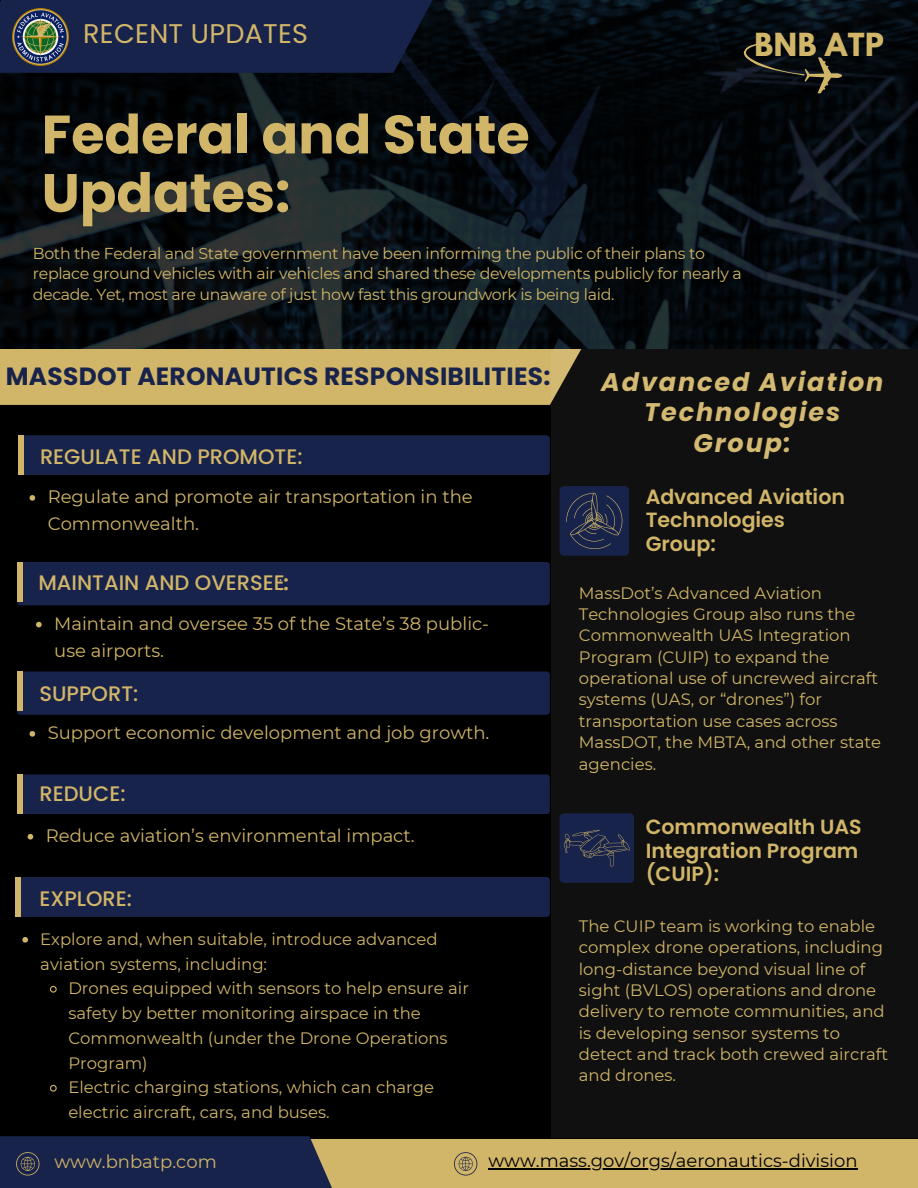
<style>
.page{position:relative;width:918px;height:1188px;background:#000}
.page>*{position:absolute;margin:0;border:0;box-sizing:border-box;transform-origin:0 0}
.t1{font:700 54px/58.5px "Poppins";color:#d1b568}
.t2{font:700 28.2px "League Spartan";letter-spacing:.02em;color:#d1b568}
.t3{font:27px "Poppins";letter-spacing:.01em;color:#d1b568}
.t4{font:italic 700 25.5px/30.3px "Poppins";letter-spacing:.075em;color:#d1b568;text-align:center}
.t5{font:700 24.9px "Poppins";letter-spacing:.01em;color:#18234b}
.t6{font:500 21px "Poppins";color:#d1b568}
.t7{font:300 21px "Open Sans";color:#d1b568}
.t8{font:600 20.55px/23.7px "Poppins";color:#d1b568}
.t9{font:18px/27px "Montserrat";color:#d1b568}
.t10{font:18px "Montserrat";color:#000}
.t11{font:16.5px/21.3px "Montserrat";color:#d1b568}
.t12{font:15.75px/20.4px "Montserrat";letter-spacing:-.02em;color:#d1b568}
.s1{font-weight:700}
</style>
<div class="page">
<div style="left:0;top:0;width:918px;height:405px;background:#d1b568"></div>
<svg style="left:0;top:0;width:917px;height:348px;background:#090f13"></svg>
<div style="left:0;top:0;width:473px;height:73px;background:#18234b"></div>
<img style="left:12px;top:9px;width:57px;height:56px">
<div style="left:289px;top:1139px;width:629px;height:49px;background:#d1b568"></div>
<div style="left:0;top:1136px;width:332px;height:52px;background:#18234b"></div>
<svg style="left:454px;top:1152px;width:23px;height:24px"></svg>
<div style="left:551px;top:350px;width:367px;height:788px;background:#101010"></div>
<div style="left:17px;top:774px;width:533px;height:40px;background:#18234b;border-radius:3px"></div>
<div style="left:17px;top:774px;width:6px;height:40px;background:#d1b568"></div>
<div style="left:20px;top:877px;width:530px;height:40px;background:#18234b;border-radius:3px"></div>
<div style="left:15px;top:877px;width:6px;height:40px;background:#d1b568"></div>
<div style="left:21px;top:435px;width:529px;height:40px;background:#18234b;border-radius:3px"></div>
<div style="left:18px;top:435px;width:6px;height:40px;background:#d1b568"></div>
<div style="left:17px;top:562px;width:533px;height:43px;background:#18234b;border-radius:3px"></div>
<div style="left:17px;top:562px;width:6px;height:40px;background:#d1b568"></div>
<div style="left:17px;top:671px;width:533px;height:44px;background:#18234b;border-radius:3px"></div>
<div style="left:17px;top:671px;width:6px;height:40px;background:#d1b568"></div>
<svg style="left:16px;top:1152px;width:23px;height:24px"></svg>
<svg style="left:560px;top:813px;width:74px;height:70px;background:#1f284b"></svg>
<svg style="left:560px;top:486px;width:69px;height:70px;background:#252d4c"></svg>
<hr style="left:488px;top:1168px;width:370px;height:1px;background:#000">
<svg style="left:28px;top:834px;width:5px;height:6px"></svg>
<svg style="left:30px;top:731px;width:5px;height:6px"></svg>
<svg style="left:30px;top:495px;width:5px;height:6px"></svg>
<svg style="left:36px;top:622px;width:6px;height:5px"></svg>
<svg style="left:22px;top:937px;width:6px;height:6px"></svg>
<svg style="left:50px;top:985px;width:7px;height:8px"></svg>
<svg style="left:50px;top:1084px;width:7px;height:8px"></svg>
<svg style="left:741px;top:36px;width:103px;height:63px;background:#131515"></svg>
<p class="t3" style="left:83px;top:15px;width:226px">RECENT UPDATES</p>
<p class="t2" style="left:755px;top:31px;width:131px">BNB ATP</p>
<h2 class="t1" style="left:42px;top:105px;width:490px">Federal and State<br>Updates:</h2>
<p class="t12" style="left:33px;top:243px;width:711px">Both the Federal and State government have been informing the public of their plans to replace ground vehicles with air vehicles and shared these developments publicly for nearly a decade. Yet, most are unaware of just how fast this groundwork is being laid.</p>
<p class="t5" style="left:6px;top:359px;width:546px">MASSDOT AERONAUTICS RESPONSIBILITIES:</p>
<p class="t6" style="left:40px;top:442px;width:264px">REGULATE AND PROMOTE:</p>
<p class="t9" style="left:48px;top:483px;width:427px">Regulate and promote air transportation in the<br>Commonwealth.</p>
<h6 class="t6" style="left:38px;top:568px;width:248px">MAINTAIN AND OVERSEE</h6>
<p class="t7" style="left:278px;top:568px;width:12px">:<span class="s1">:</span></p>
<p class="t9" style="left:54px;top:610px;width:436px">Maintain and oversee 35 of the State’s 38 public&shy;use airports.</p>
<p class="t6" style="left:40px;top:679px;width:100px">SUPPORT:</p>
<p class="t9" style="left:48px;top:719px;width:443px">Support economic development and job growth.</p>
<p class="t6" style="left:40px;top:779px;width:87px">REDUCE:</p>
<h4 class="t9" style="left:46px;top:822px;width:370px">Reduce aviation’s environmental impact.</h4>
<h6 class="t6" style="left:40px;top:884px;width:94px">EXPLORE:</h6>
<p class="t11" style="left:40px;top:927px;width:399px;line-height:24.8px">Explore and, when suitable, introduce advanced aviation systems, including:</p>
<p class="t11" style="left:68px;top:976px;width:402px;line-height:24.8px">Drones equipped with sensors to help ensure air safety by better monitoring airspace in the Commonwealth (under the Drone Operations Program)</p>
<p class="t11" style="left:68px;top:1075px;width:367px;line-height:24.8px">Electric charging stations, which can charge electric aircraft, cars, and buses.</p>
<h3 class="t4" style="left:601px;top:367px;width:284px">Advanced Aviation<br>Technologies</h3>
<h1 class="t4" style="left:693px;top:428px;width:99px">Group:</h1>
<p class="t8" style="left:646px;top:484px;width:201px">Advanced Aviation<br>Technologies<br>Group:</p>
<h6 class="t11" style="left:579px;top:582px;width:304px">MassDot’s Advanced Aviation<br>Technologies Group also runs the<br>Commonwealth UAS Integration<br>Program (CUIP) to expand the operational use of uncrewed aircraft systems (UAS, or “drones”) for transportation use cases across<br>MassDOT, the MBTA, and other state agencies.</h6>
<h6 class="t8" style="left:646px;top:815px;width:218px">Commonwealth UAS<br>Integration Program (CUIP):</h6>
<p class="t11" style="left:579px;top:915px;width:311px">The CUIP team is working to enable complex drone operations, including long-distance beyond visual line of sight (BVLOS) operations and drone delivery to remote communities, and is developing sensor systems to detect and track both crewed aircraft and drones.</p>
<h6 class="t9" style="left:54px;top:1148px;width:164px">www.bnbatp.com</h6>
<h5 class="t10" style="left:488px;top:1150px;width:371px">www.mass.gov/orgs/aeronautics-division</h5>
</div>
